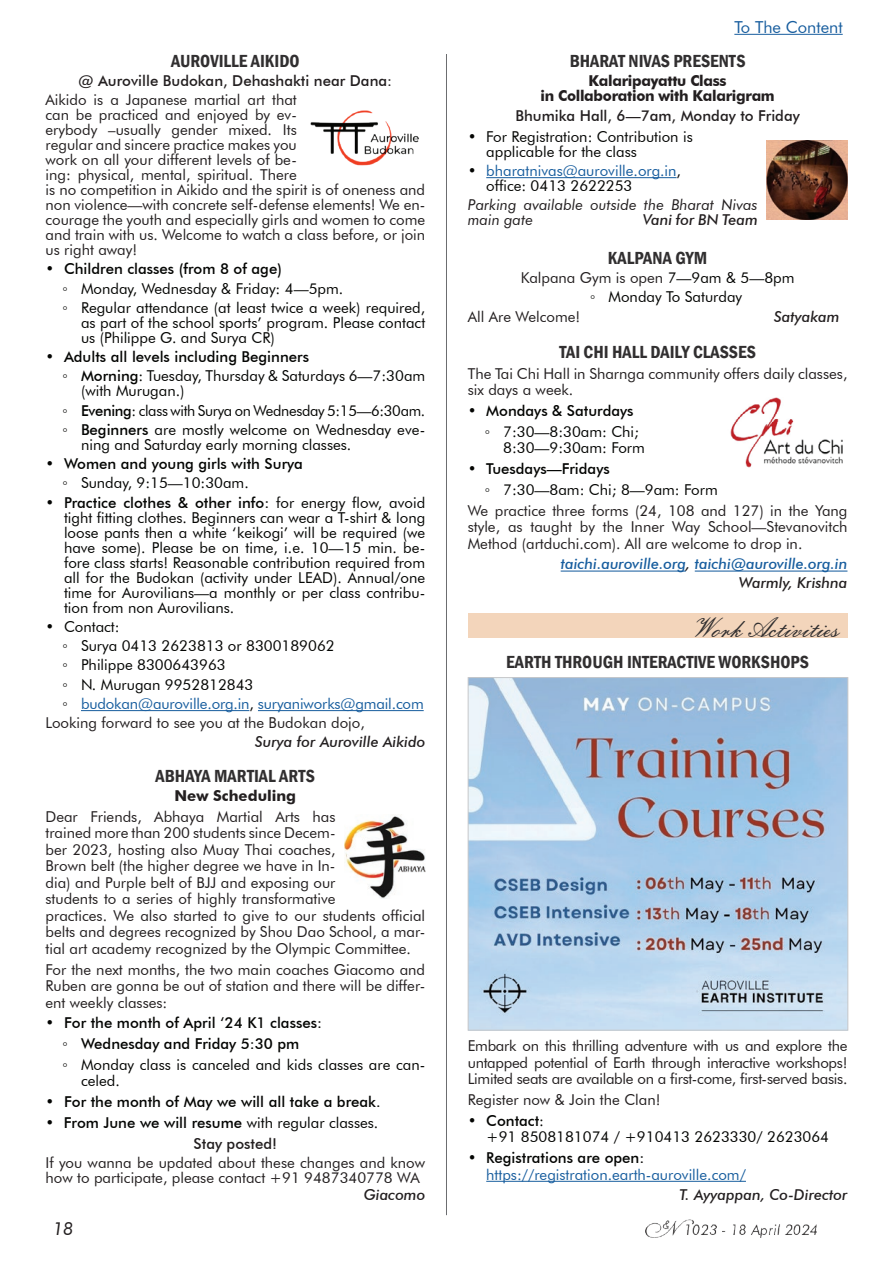
<style>
.page{position:relative;width:893px;height:1263px;background:#fff}
.page>*{position:absolute;margin:0;border:0;box-sizing:border-box;transform-origin:0 0}
.t1{font:27px "Embassy BT";color:#312f30}
.t2{font:600 condensed 18px "Franklin Gothic";color:#312f30}
.t3{font:italic 18px "Futura BT";color:#231f20}
.t4{font:16.5px "Futura BT";color:#175d9e}
.t5{font:15px/16.5px "Futura BT";color:#231f20}
.t6{font:15px/15px "Futura BT";color:#040503}
.t7{font:500 15px/19.2px "Futura BT";color:#040503}
.t8{font:15px/15px "Futura BT";color:#175d9e}
.t9{font:italic 500 15px "Futura BT";color:#231f20}
.t10{font:500 15px "Futura BT";color:#231f20}
.t11{font:italic 500 15px/18.6px "Futura BT";color:#175d9e;text-align:right}
.t12{font:700 15px/15px "Futura BT";letter-spacing:-.02em;color:#231f20;text-align:center}
.t13{font:italic 15px/15px "Futura BT";color:#231f20}
.t14{font:700 15px "Futura BT";color:#231f20}
.s1{font-weight:500}
.s2{font-family:"Century Gothic"}
.s3{font-weight:400}
.s4{font-family:"Century Gothic";font-weight:400}
.s5{font-family:"Century Gothic";color:#040503}
.s6{color:#040503}
.s7{font-weight:500;color:#231f20}
.s8{color:#231f20}
.s9{font-weight:500;color:#040503}
</style>
<div class="page">
<img style="left:645px;top:1219px;width:172px;height:19px">
<hr style="left:446px;top:54px;width:1px;height:1161px;background:#6c6d70">
<hr style="left:734px;top:34px;width:109px;height:1px;background:#175d9e">
<hr style="left:81px;top:710px;width:168px;height:1px;background:#175d9e">
<hr style="left:258px;top:710px;width:166px;height:1px;background:#175d9e">
<img style="left:310px;top:110px;width:109px;height:56px">
<img style="left:344px;top:814px;width:81px;height:84px">
<hr style="left:486px;top:177px;width:191px;height:1px;background:#175d9e">
<hr style="left:561px;top:570px;width:125px;height:2px;background:#175d9e">
<hr style="left:695px;top:570px;width:152px;height:2px;background:#175d9e">
<div style="left:468px;top:613px;width:379px;height:25px;background:#f3d5bb"></div>
<hr style="left:486px;top:1181px;width:260px;height:1px;background:#175d9e">
<img style="left:766px;top:140px;width:81px;height:80px">
<img style="left:730px;top:397px;width:113px;height:71px">
<img style="left:470px;top:679px;width:376px;height:349px">
<div style="left:468px;top:677px;width:380px;height:353px;border:1px solid #c7c8ca"></div>
<p class="t2" style="left:171px;top:49px;width:130px">AUROVILLE AIKIDO</p>
<p class="t10" style="left:79px;top:71px;width:315px">@ Auroville Budokan, Dehashakti near Dana:</p>
<p class="t5" style="left:46px;top:92px;width:381px;line-height:15px">Aikido is a Japanese martial art that<br>can be practiced and enjoyed by ev-<br>erybody –usually gender mixed. Its<br>regular and sincere practice makes you<br>work on all your different levels of be-<br>ing: physical, mental, spiritual. There<br>is no competition in Aikido and the spirit is of oneness and non violence—with concrete self-defense elements! We en&shy;courage the youth and especially girls and women to come and train with us. Welcome to watch a class before, or join us right away!</p>
<p class="t6" style="left:63px;top:259px;width:364px;line-height:19.2px;text-indent:-17px">• <span class="s1">Children classes (from 8 of age)<br></span><span class="s2">◦</span> Monday, Wednesday &amp; Friday: 4—5pm.<br><span class="s2">◦</span> Regular attendance (at least twice a week) required,</p>
<p class="t6" style="left:81px;top:315px;width:346px">as part of the school sports’ program. Please contact us (Philippe G. and Surya CR)</p>
<p class="t7" style="left:63px;top:347px;width:364px;text-indent:-17px"><span class="s3">•</span> Adults all levels including Beginners<br><span class="s4">◦</span> Morning<span class="s3">: Tuesday, Thursday &amp; Saturdays 6—7:30am</span></p>
<p class="t6" style="left:63px;top:381px;width:364px;line-height:19.2px;text-indent:18px">(with Murugan.)<br><span class="s2">◦</span> <span class="s1">Evening</span>: class with Surya on Wednesday 5:15—6:30am. <span class="s2">◦</span> <span class="s1">Beginners</span> are mostly welcome on Wednesday eve-</p>
<p class="t6" style="left:81px;top:437px;width:272px">ning and Saturday early morning classes.</p>
<p class="t7" style="left:63px;top:454px;width:242px;text-indent:-17px"><span class="s3">•</span> Women and young girls with Surya <span class="s4">◦</span> <span class="s3">Sunday, 9:15—10:30am.</span></p>
<p class="t6" style="left:64px;top:495px;width:363px;text-align:justify;text-indent:-18px">• <span class="s1">Practice clothes &amp; other info:</span> for energy flow, avoid tight fitting clothes. Beginners can wear a T-shirt &amp; long loose pants then a white ‘keikogi’ will be required (we have some). Please be on time, i.e. 10—15 min. be&shy;fore class starts! Reasonable contribution required from all for the Budokan (activity under LEAD). Annual/one time for Aurovilians—a monthly or per class contribu&shy;tion from non Aurovilians.</p>
<p class="t6" style="left:46px;top:619px;width:76px">• Contact:</p>
<p class="t6" style="left:63px;top:638px;width:274px"><span class="s2">◦</span> Surya 0413 2623813 or 8300189062</p>
<p class="t6" style="left:63px;top:657px;width:165px"><span class="s2">◦</span> Philippe 8300643963</p>
<p class="t6" style="left:63px;top:677px;width:192px"><span class="s2">◦</span> N. Murugan 9952812843</p>
<p class="t8" style="left:63px;top:696px;width:363px"><span class="s5">◦</span> budokan@auroville.org.in<span class="s6">,</span> suryaniworks@gmail.com</p>
<p class="t5" style="left:46px;top:714px;width:321px">Looking forward to see you at the Budokan dojo,</p>
<p class="t9" style="left:255px;top:733px;width:172px">Surya for Auroville Aikido</p>
<p class="t2" style="left:156px;top:764px;width:161px">ABHAYA MARTIAL ARTS</p>
<p class="t14" style="left:175px;top:787px;width:123px">New Scheduling</p>
<p class="t5" style="left:46px;top:808px;width:381px">Dear Friends, Abhaya Martial Arts has<br>trained more than 200 students since Decem-<br>ber 2023, hosting also Muay Thai coaches,<br>Brown belt (the higher degree we have in In-<br>dia) and Purple belt of BJJ and exposing our<br>students to a series of highly transformative<br>practices. We also started to give to our students official belts and degrees recognized by Shou Dao School, a mar&shy;tial art academy recognized by the Olympic Committee.</p>
<p class="t5" style="left:46px;top:961px;width:381px;text-align:justify">For the next months, the two main coaches Giacomo and Ruben are gonna be out of station and there will be differ&shy;ent weekly classes:</p>
<p class="t7" style="left:63px;top:1012px;width:364px;line-height:20.7px;text-indent:-17px"><span class="s3">•</span> For the month of April ‘24 K1 classes:<br><span class="s4">◦</span> Wednesday and Friday 5:30 pm<br><span class="s4">◦</span> <span class="s3">Monday class is canceled and kids classes are can-</span></p>
<p class="t6" style="left:81px;top:1073px;width:40px">celed.</p>
<p class="t7" style="left:46px;top:1092px;width:337px"><span class="s3">•</span> For the month of May we will all take a break.</p>
<p class="t6" style="left:194px;top:1112px;width:186px;line-height:20.7px;text-indent:-148px">• <span class="s1">From June we will resume</span> with regular classes.<br><span class="s7">Stay posted!</span></p>
<p class="t5" style="left:45px;top:1155px;width:381px;line-height:15px">If you wanna be updated about these changes and know how to participate, please contact +91 9487340778 WA</p>
<p class="t9" style="left:364px;top:1185px;width:63px">Giacomo</p>
<p class="t3" style="left:53px;top:1217px;width:22px">18</p>
<p class="t4" style="left:734px;top:17px;width:110px">To The Content</p>
<p class="t2" style="left:570px;top:49px;width:177px">BHARAT NIVAS PRESENTS</p>
<p class="t12" style="left:540px;top:73px;width:236px">Kalaripayattu Class<br>in Collaboration with Kalarigram</p>
<p class="t10" style="left:515px;top:107px;width:286px">Bhumika Hall, 6—7am, Monday to Friday</p>
<p class="t6" style="left:486px;top:129px;width:208px;text-indent:-18px">• For Registration: Contribution is applicable for the class</p>
<p class="t8" style="left:486px;top:163px;width:196px;text-indent:-18px"><span class="s6">•</span> bharatnivas@auroville.org.in<span class="s6">, office: 0413 2622253</span></p>
<p class="t13" style="left:468px;top:197px;width:291px">Parking available outside the Bharat Nivas main gate</p>
<p class="t9" style="left:643px;top:211px;width:116px">Vani for BN Team</p>
<p class="t2" style="left:608px;top:246px;width:101px">KALPANA GYM</p>
<p class="t5" style="left:521px;top:269px;width:275px">Kalpana Gym is open <span class="s6">7—9am &amp; 5—8pm</span></p>
<p class="t6" style="left:590px;top:289px;width:154px"><span class="s2">◦</span> Monday To Saturday</p>
<p class="t5" style="left:468px;top:308px;width:114px">All Are Welcome!</p>
<p class="t9" style="left:774px;top:307px;width:67px">Satyakam</p>
<p class="t2" style="left:559px;top:340px;width:198px">TAI CHI HALL DAILY CLASSES</p>
<p class="t5" style="left:468px;top:365px;width:381px">The Tai Chi Hall in Sharnga community offers daily classes, six days a week.</p>
<p class="t6" style="left:485px;top:400px;width:156px;line-height:20.7px;text-indent:-17px">• <span class="s1">Mondays &amp; Saturdays </span><span class="s2">◦</span> 7:30—8:30am: Chi;</p>
<p class="t6" style="left:503px;top:440px;width:143px">8:30—9:30am: Form</p>
<p class="t7" style="left:468px;top:459px;width:144px"><span class="s3">•</span> Tuesdays—Fridays</p>
<p class="t6" style="left:485px;top:482px;width:234px"><span class="s2">◦</span> 7:30—8am: Chi; 8—9am: Form</p>
<p class="t5" style="left:468px;top:502px;width:381px">We practice three forms (24, 108 and 127) in the Yang</p>
<p class="t5" style="left:468px;top:518px;width:381px">style, as taught by the Inner Way School—Stevanovitch<br>Method (artduchi.com). All are welcome to drop in.</p>
<p class="t11" style="left:561px;top:555px;width:288px">taichi.auroville.org<span class="s8">,</span> taichi@auroville.org.in<br><span class="s8">Warmly, Krishna</span></p>
<h1 class="t1" style="left:693px;top:612px;width:148px">Work Activities</h1>
<p class="t2" style="left:506px;top:649px;width:304px">EARTH THROUGH INTERACTIVE WORKSHOPS</p>
<p class="t5" style="left:468px;top:1038px;width:381px;text-align:justify">Embark on this thrilling adventure with us and explore the untapped potential of Earth through interactive workshops!<br>Limited seats are available on a first-come, first-served basis.</p>
<p class="t5" style="left:468px;top:1091px;width:194px">Register now &amp; Join the Clan!</p>
<p class="t6" style="left:486px;top:1112px;width:344px;line-height:16.5px;text-indent:-18px">• <span class="s1">Contact</span>:<br>+91 8508181074 / +910413 2623330/ 2623064</p>
<p class="t8" style="left:486px;top:1149px;width:261px;line-height:16.5px;text-indent:-18px"><span class="s6">•</span> <span class="s9">Registrations are open: </span>https://registration.earth-auroville.com/</p>
<p class="t9" style="left:679px;top:1186px;width:170px">T. Ayyappan, Co-Director</p>
</div>
